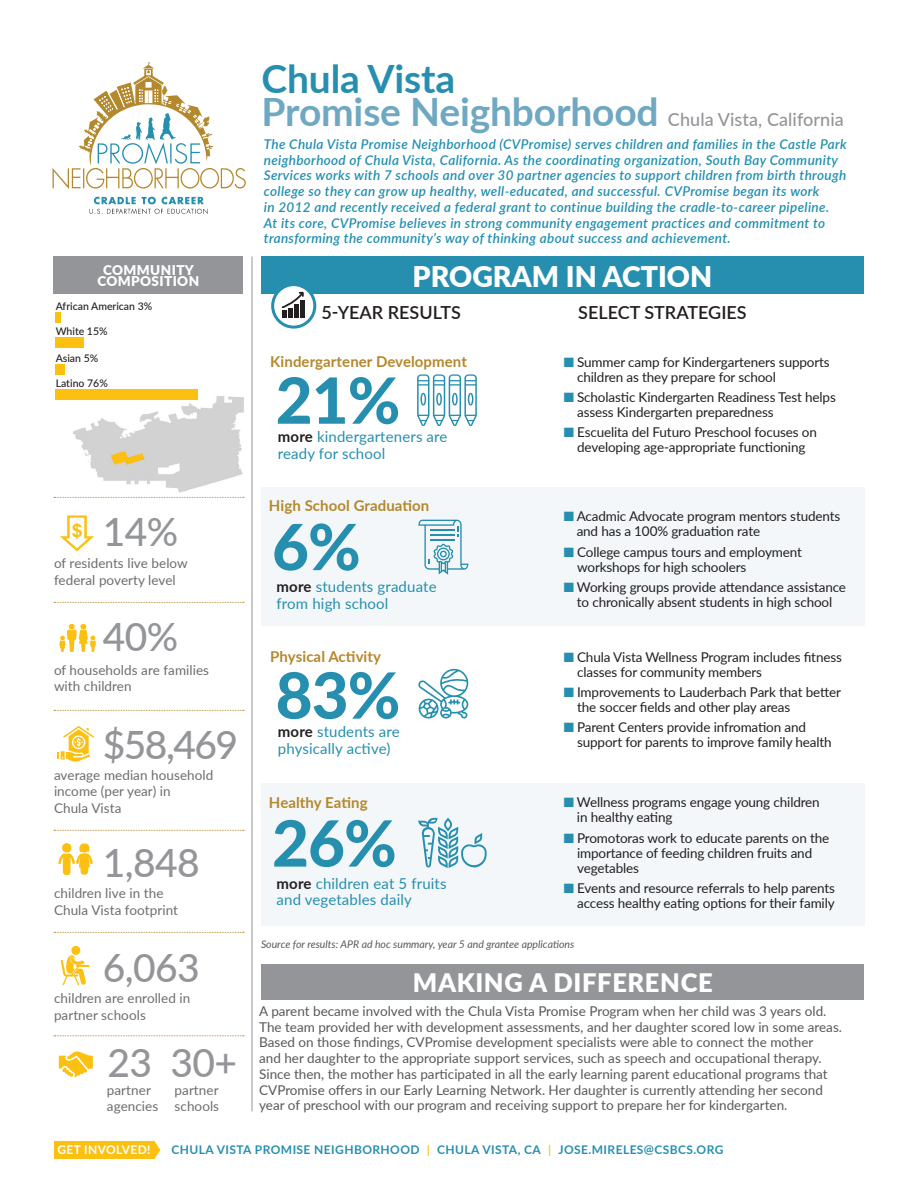
<style>
.page{position:relative;width:918px;height:1188px;background:#fff}
.page>*{position:absolute;margin:0;border:0;box-sizing:border-box;transform-origin:0 0}
.t1{font:800 63.75px "Lato";color:#268faf}
.t2{font:500 39px "Lato";letter-spacing:-.015em;color:#939598}
.t3{font:700 39px "Lato";letter-spacing:-.005em;color:#268faf}
.t4{font:900 28.5px "Lato";color:#fff}
.t5{font:900 25.5px "Lato";letter-spacing:.025em;color:#fff}
.t6{font:500 18px "Lato";letter-spacing:.005em;color:#939598}
.t7{font:600 18px "Lato";color:#231f20}
.t8{font:15px/16.5px "Lato";letter-spacing:.01em;color:#268faf}
.t9{font:700 15px "Lato";letter-spacing:.005em;color:#b4882c}
.t10{font:13.5px/15px "Lato";letter-spacing:-.01em;color:#231f20}
.t11{font:13.5px/15.8px "Lato";color:#57585a}
.t12{font:italic 600 13.5px/15.8px "Lato";letter-spacing:.025em;color:#228fb0}
.t13{font:13.5px/16.5px "Lato";letter-spacing:.005em;color:#6c6d70}
.t14{font:900 13.5px/11.7px "Lato";letter-spacing:.03em;color:#fff;text-align:center}
.t15{font:700 12px "Lato";letter-spacing:.035em;color:#268faf}
.t16{font:700 12px "Lato";letter-spacing:.03em;color:#fff}
.t17{font:italic 10.5px "Lato";color:#57585a}
.t18{font:500 10.5px "Lato";color:#231f20}
.s1{font-weight:700;font-size:39px;color:#6fa8c2}
.s2{font-weight:700;color:#231f20}
.s3{color:#268faf}
.s4{font-weight:600;color:#fcc011}
</style>
<div class="page">
<div style="left:261px;top:487px;width:603px;height:139px;background:#f3f7f9"></div>
<div style="left:261px;top:783px;width:603px;height:143px;background:#f3f7f9"></div>
<svg style="left:89px;top:197px;width:119px;height:17px"></svg>
<svg style="left:53px;top:62px;width:193px;height:127px"></svg>
<div style="left:54px;top:256px;width:189px;height:38px;background:#939598"></div>
<img style="left:67px;top:389px;width:177px;height:104px">
<div style="left:56px;top:337px;width:28px;height:11px;background:#fcc011"></div>
<div style="left:56px;top:390px;width:142px;height:10px;background:#fcc011"></div>
<div style="left:56px;top:364px;width:9px;height:10px;background:#fcc011"></div>
<div style="left:56px;top:312px;width:5px;height:10px;background:#fcc011"></div>
<svg style="left:54px;top:1035px;width:190px;height:1px"></svg>
<svg style="left:54px;top:932px;width:190px;height:1px"></svg>
<svg style="left:54px;top:710px;width:190px;height:1px"></svg>
<svg style="left:54px;top:602px;width:190px;height:1px"></svg>
<svg style="left:54px;top:830px;width:190px;height:1px"></svg>
<svg style="left:54px;top:497px;width:190px;height:1px"></svg>
<svg style="left:417px;top:374px;width:60px;height:52px"></svg>
<hr style="left:252px;top:256px;width:1px;height:855px;background:#939598">
<svg style="left:60px;top:515px;width:34px;height:36px"></svg>
<svg style="left:59px;top:624px;width:37px;height:28px"></svg>
<svg style="left:57px;top:726px;width:37px;height:36px"></svg>
<svg style="left:58px;top:843px;width:35px;height:32px"></svg>
<svg style="left:61px;top:945px;width:29px;height:40px"></svg>
<svg style="left:59px;top:1051px;width:34px;height:26px"></svg>
<div style="left:261px;top:256px;width:603px;height:38px;background:#268faf"></div>
<svg style="left:273px;top:285px;width:42px;height:42px"></svg>
<div style="left:271px;top:283px;width:45px;height:46px;border:3px solid #268faf;border-radius:50%"></div>
<div style="left:300px;top:300px;width:5px;height:18px;background:#231f20"></div>
<svg style="left:282px;top:292px;width:22px;height:26px"></svg>
<svg style="left:418px;top:520px;width:50px;height:55px"></svg>
<svg style="left:418px;top:669px;width:50px;height:50px"></svg>
<svg style="left:418px;top:818px;width:69px;height:50px"></svg>
<div style="left:262px;top:964px;width:602px;height:36px;background:#939598"></div>
<svg style="left:154px;top:1141px;width:6px;height:18px"></svg>
<div style="left:54px;top:1141px;width:100px;height:18px;background:#fcc011"></div>
<p class="t14" style="left:97px;top:263px;width:103px">COMMUNITY<br>COMPOSITION</p>
<p class="t18" style="left:56px;top:299px;width:98px">African American 3%</p>
<p class="t18" style="left:56px;top:324px;width:53px">White 15%</p>
<p class="t18" style="left:56px;top:350px;width:44px">Asian 5%</p>
<p class="t18" style="left:56px;top:376px;width:54px">Latino 76%</p>
<h1 class="t2" style="left:103px;top:503px;width:77px">14%</h1>
<p class="t13" style="left:54px;top:555px;width:135px">of residents live below federal poverty level</p>
<h2 class="t2" style="left:103px;top:608px;width:77px">40%</h2>
<p class="t13" style="left:54px;top:661px;width:157px">of households are families with children</p>
<p class="t2" style="left:103px;top:716px;width:137px">$58,469</p>
<p class="t13" style="left:54px;top:766px;width:161px">average median household</p>
<p class="t13" style="left:54px;top:783px;width:118px">income (per year) in</p>
<p class="t13" style="left:54px;top:799px;width:69px">Chula Vista</p>
<p class="t2" style="left:103px;top:835px;width:99px">1,848</p>
<p class="t13" style="left:54px;top:885px;width:126px">children live in the<br>Chula Vista footprint</p>
<p class="t2" style="left:103px;top:940px;width:99px">6,063</p>
<p class="t13" style="left:54px;top:990px;width:138px">children are enrolled in partner schools</p>
<p class="t2" style="left:107px;top:1034px;width:131px">23 30+</p>
<p class="t13" style="left:107px;top:1081px;width:45px">partner</p>
<p class="t13" style="left:107px;top:1081px;width:114px;text-align:right">partner<br>agencies schools</p>
<p class="t3" style="left:262px;top:50px;width:195px">Chula Vista</p>
<p class="t6" style="left:262px;top:106px;width:584px"><span class="s1">Promise Neighborhood</span> Chula Vista, California</p>
<p class="t12" style="left:264px;top:135px;width:584px">The Chula Vista Promise Neighborhood (CVPromise) serves children and families in the Castle Park neighborhood of Chula Vista, California. As the coordinating organization, South Bay Community Services works with 7 schools and over 30 partner agencies to support children from birth through college so they can grow up healthy, well-educated, and successful. CVPromise began its work<br>in 2012 and recently received a federal grant to continue building the cradle-to-career pipeline.<br>At its core, CVPromise believes in strong community engagement practices and commitment to transforming the community’s way of thinking about success and achievement.</p>
<p class="t4" style="left:413px;top:255px;width:301px">PROGRAM IN ACTION</p>
<h3 class="t7" style="left:322px;top:299px;width:141px">5-YEAR RESULTS</h3>
<h4 class="t9" style="left:270px;top:350px;width:198px">Kindergartener Development</h4>
<p class="t1" style="left:276px;top:353px;width:126px">21%</p>
<p class="t8" style="left:278px;top:428px;width:171px"><span class="s2">more</span> kindergarteners are ready for school</p>
<h4 class="t7" style="left:578px;top:299px;width:170px">SELECT STRATEGIES</h4>
<p class="t10" style="left:577px;top:354px;width:254px;text-indent:-13px"><span class="s3">■</span> Summer camp for Kindergarteners supports children as they prepare for school</p>
<p class="t10" style="left:577px;top:389px;width:260px;text-indent:-13px"><span class="s3">■</span> Scholastic Kindergarten Readiness Test helps assess Kindergarten preparedness</p>
<p class="t10" style="left:564px;top:424px;width:255px;text-align:center"><span class="s3">■</span> Escuelita del Futuro Preschool focuses on developing age-appropriate functioning</p>
<h5 class="t9" style="left:269px;top:495px;width:162px">High School Graduation</h5>
<p class="t1" style="left:272px;top:500px;width:90px">6%</p>
<p class="t8" style="left:277px;top:578px;width:162px"><span class="s2">more</span> students graduate from high school</p>
<h5 class="t9" style="left:270px;top:645px;width:112px">Physical Activity</h5>
<p class="t1" style="left:276px;top:648px;width:126px">83%</p>
<p class="t8" style="left:278px;top:723px;width:123px"><span class="s2">more</span> students are physically active)</p>
<p class="t10" style="left:577px;top:509px;width:265px;text-indent:-13px"><span class="s3">■</span> Acadmic Advocate program mentors students and has a 100% graduation rate</p>
<p class="t10" style="left:577px;top:544px;width:226px;text-indent:-13px"><span class="s3">■</span> College campus tours and employment workshops for high schoolers</p>
<p class="t10" style="left:564px;top:579px;width:284px;text-align:center"><span class="s3">■</span> Working groups provide attendance assistance to chronically absent students in high school</p>
<p class="t10" style="left:577px;top:649px;width:266px;text-indent:-13px"><span class="s3">■</span> Chula Vista Wellness Program includes fitness classes for community members</p>
<p class="t10" style="left:577px;top:684px;width:265px;text-indent:-13px"><span class="s3">■</span> Improvements to Lauderbach Park that better the soccer fields and other play areas</p>
<p class="t10" style="left:577px;top:719px;width:256px;text-indent:-13px"><span class="s3">■</span> Parent Centers provide infromation and support for parents to improve family health</p>
<h5 class="t9" style="left:269px;top:791px;width:100px">Healthy Eating</h5>
<p class="t1" style="left:272px;top:796px;width:126px">26%</p>
<p class="t8" style="left:277px;top:874px;width:172px"><span class="s2">more</span> children eat 5 fruits and vegetables daily</p>
<p class="t10" style="left:577px;top:794px;width:244px;text-indent:-13px"><span class="s3">■</span> Wellness programs engage young children in healthy eating</p>
<p class="t10" style="left:577px;top:830px;width:254px;text-indent:-13px"><span class="s3">■</span> Promotoras work to educate parents on the importance of feeding children fruits and vegetables</p>
<p class="t10" style="left:564px;top:880px;width:272px;text-align:right"><span class="s3">■</span> Events and resource referrals to help parents access healthy eating options for their family</p>
<p class="t17" style="left:261px;top:937px;width:315px">Source for results: APR ad hoc summary, year 5 and grantee applications</p>
<p class="t5" style="left:413px;top:964px;width:301px">MAKING A DIFFERENCE</p>
<p class="t11" style="left:259px;top:1003px;width:584px">A parent became involved with the Chula Vista Promise Program when her child was 3 years old.<br>The team provided her with development assessments, and her daughter scored low in some areas.<br>Based on those findings, CVPromise development specialists were able to connect the mother<br>and her daughter to the appropriate support services, such as speech and occupational therapy.<br>Since then, the mother has participated in all the early learning parent educational programs that CVPromise offers in our Early Learning Network. Her daughter is currently attending her second year of preschool with our program and receiving support to prepare her for kindergarten.</p>
<p class="t16" style="left:57px;top:1141px;width:95px">GET INVOLVED!</p>
<p class="t15" style="left:172px;top:1141px;width:553px">CHULA VISTA PROMISE NEIGHBORHOOD <span class="s4">|</span> CHULA VISTA, CA <span class="s4">|</span> JOSE.MIRELES@CSBCS.ORG</p>
</div>
